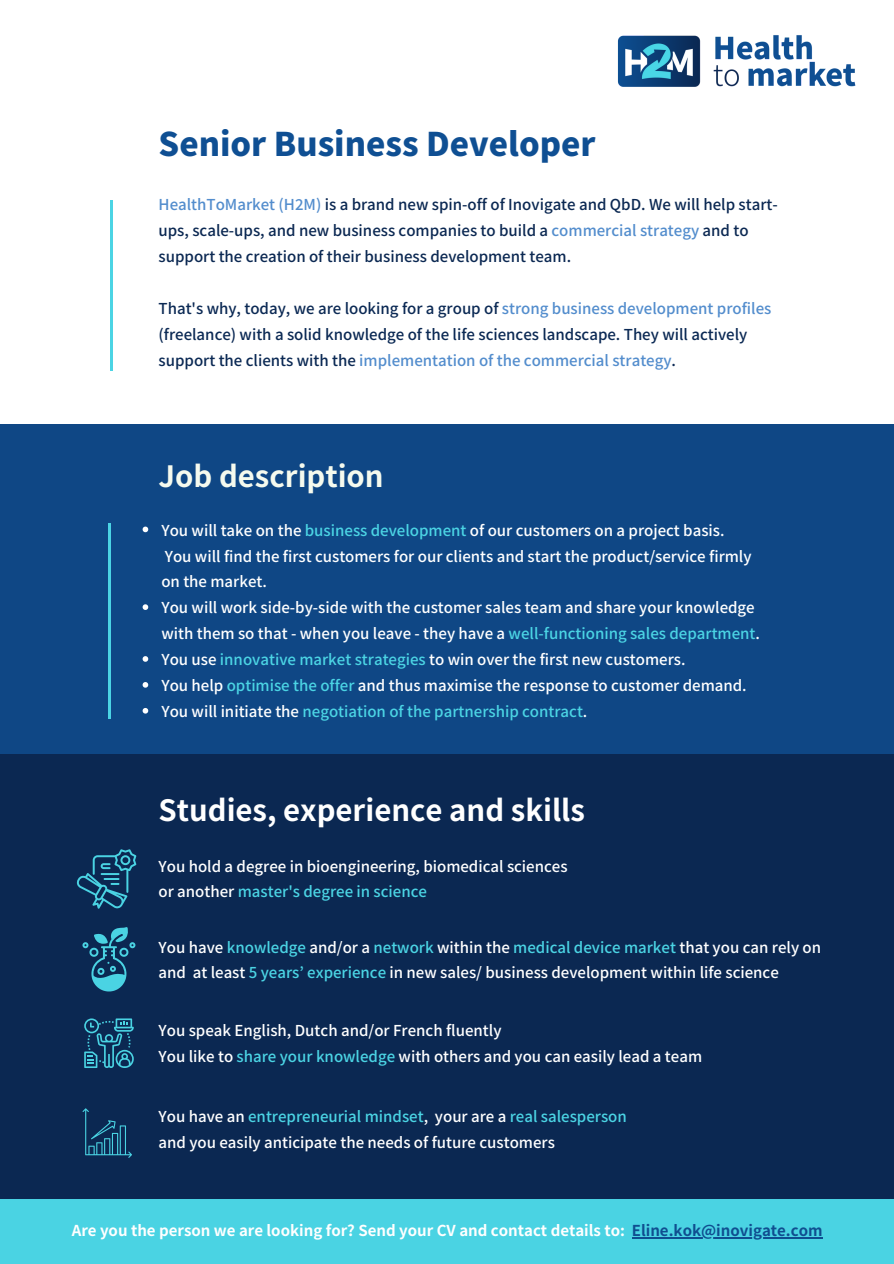
<style>
.page{position:relative;width:894px;height:1264px;background:#fff}
.page>*{position:absolute;margin:0;border:0;box-sizing:border-box;transform-origin:0 0}
.t1{font:900 32.55px "Noto Sans JP";color:#0f4f93}
.t2{font:700 29.25px "Noto Sans JP";color:#fff}
.t3{font:700 29.25px "Noto Sans JP";color:#f5faee}
.t4{font:500 15px/26px "Noto Sans JP";color:#fff}
.t5{font:500 15px/26px "Noto Sans JP";color:#0b2954}
.t6{font:500 15px/26px "Noto Sans JP";color:#0b2852}
.t7{font:500 15px "Noto Sans JP";color:#4bd4e4}
.t8{font:700 15px "Noto Sans JP";color:#fff}
.s1{color:#538dcd}
.s2{color:#4bd4e4}
.s3{color:#fff}
.s4{color:#104e90}
</style>
<div class="page">
<div style="left:0;top:424px;width:893px;height:330px;background:#0f4785"></div>
<hr style="left:108px;top:523px;width:2px;height:240px;background:#4bd4e4">
<div style="left:0;top:754px;width:893px;height:505px;background:#0b2852"></div>
<svg style="left:77px;top:849px;width:59px;height:59px"></svg>
<svg style="left:82px;top:1108px;width:50px;height:49px"></svg>
<svg style="left:84px;top:1018px;width:50px;height:50px"></svg>
<svg style="left:82px;top:927px;width:53px;height:64px"></svg>
<hr style="left:110px;top:131px;width:2px;height:240px;background:#4bd4e4">
<div style="left:77px;top:69px;width:55px;height:131px;background:#fff"></div>
<img style="left:617px;top:35px;width:239px;height:52px">
<div style="left:85px;top:719px;width:36px;height:35px;background:#0f4785"></div>
<div style="left:0;top:1198px;width:893px;height:65px;background:#4ad3e3"></div>
<svg style="left:142px;top:526px;width:6px;height:6px"></svg>
<svg style="left:142px;top:604px;width:6px;height:6px"></svg>
<svg style="left:142px;top:656px;width:6px;height:5px"></svg>
<svg style="left:142px;top:682px;width:6px;height:5px"></svg>
<svg style="left:142px;top:708px;width:6px;height:5px"></svg>
<hr style="left:631px;top:1236px;width:191px;height:2px;background:#104e90">
<p class="t1" style="left:158px;top:118px;width:438px">Senior Business Developer</p>
<p class="t6" style="left:158px;top:191px;width:620px"><span class="s1">HealthToMarket (H2M)</span> is a brand new spin-off of Inovigate and QbD. We will help start&shy;ups, scale-ups, and new business companies to build a <span class="s1">commercial strategy</span> and to support the creation of their business development team.</p>
<p class="t5" style="left:158px;top:294px;width:614px">That's why, today, we are looking for a group of <span class="s1">strong business development profiles </span>(freelance) with a solid knowledge of the life sciences landscape. They will actively support the clients with the <span class="s1">implementation of the commercial strategy</span>.</p>
<p class="t3" style="left:158px;top:453px;width:227px">Job description</p>
<p class="t4" style="left:161px;top:516px;width:591px">You will take on the <span class="s2">business development</span> of our customers on a project basis.<br>You will find the first customers for our clients and start the product/service firmly on the market.</p>
<p class="t4" style="left:161px;top:594px;width:600px">You will work side-by-side with the customer sales team and share your knowledge with them so that - when you leave - they have a <span class="s2">well-functioning sales department</span>.</p>
<p class="t4" style="left:161px;top:645px;width:525px">You use <span class="s2">innovative market strategies</span> to win over the first new customers.</p>
<p class="t4" style="left:161px;top:671px;width:586px">You help <span class="s2">optimise the offer</span> and thus maximise the response to customer demand.</p>
<p class="t7" style="left:161px;top:699px;width:427px"><span class="s3">You will initiate the</span> negotiation of the partnership contract<span class="s3">.</span></p>
<p class="t2" style="left:158px;top:787px;width:428px">Studies, experience and skills</p>
<p class="t4" style="left:158px;top:852px;width:410px">You hold a degree in bioengineering, biomedical sciences</p>
<p class="t7" style="left:158px;top:880px;width:270px"><span class="s3">or another</span> master's degree in science</p>
<p class="t4" style="left:158px;top:933px;width:664px">You have <span class="s2">knowledge</span> and/or a <span class="s2">network</span> within the <span class="s2">medical device market</span> that you can rely on and at least <span class="s2">5 years’ experience</span> in new sales/ business development within life science</p>
<p class="t4" style="left:158px;top:1016px;width:344px">You speak English, Dutch and/or French fluently</p>
<p class="t4" style="left:158px;top:1042px;width:545px">You like to <span class="s2">share your knowledge</span> with others and you can easily lead a team</p>
<p class="t7" style="left:158px;top:1104px;width:469px"><span class="s3">You have an</span> entrepreneurial mindset<span class="s3">, your are a</span> real salesperson</p>
<p class="t4" style="left:158px;top:1128px;width:398px">and you easily anticipate the needs of future customers</p>
<p class="t8" style="left:72px;top:1218px;width:752px">Are you the person we are looking for? Send your CV and contact details to: <span class="s4">Eline.kok@inovigate.com</span></p>
</div>
